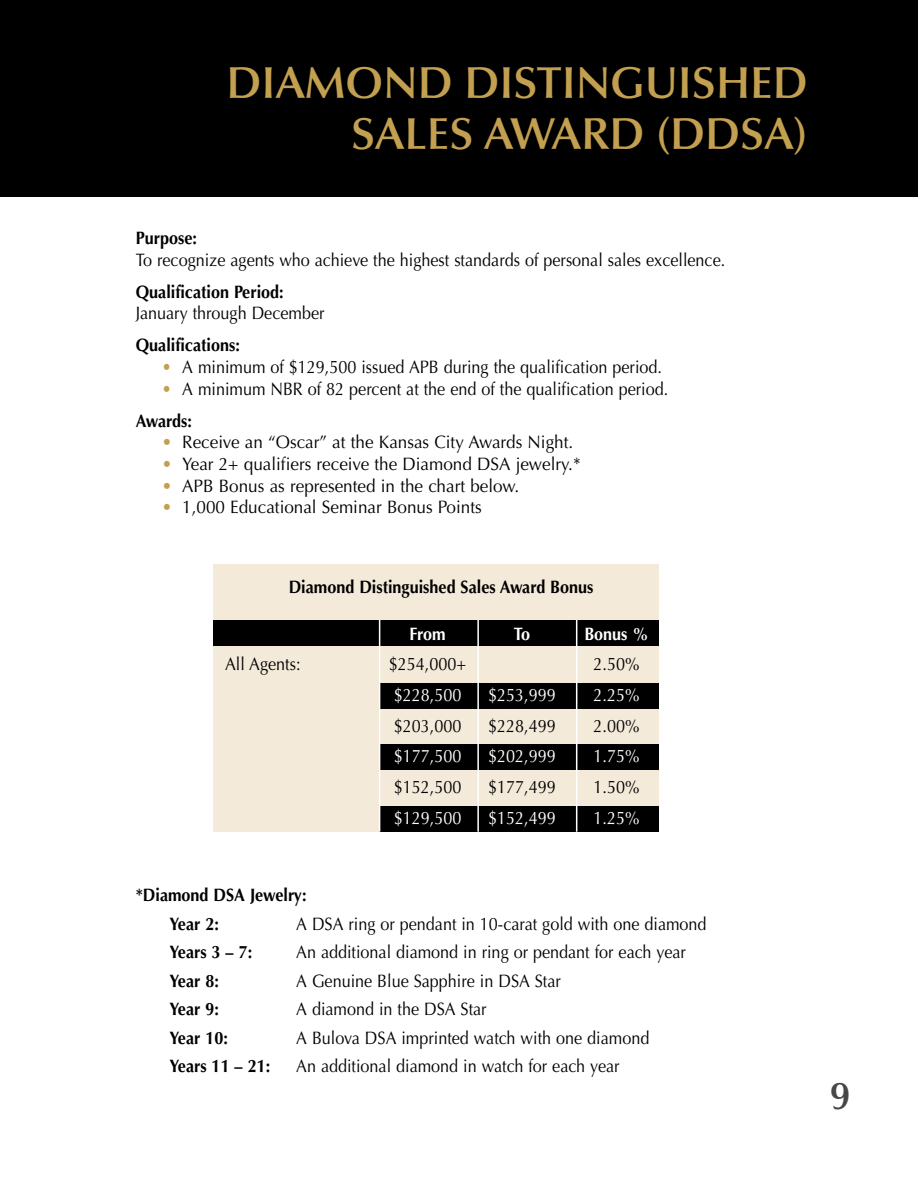
<style>
.page{position:relative;width:918px;height:1188px;background:#fff}
.page>*{position:absolute;margin:0;border:0;box-sizing:border-box;transform-origin:0 0}
.t1{font:600 45px/51px "Optima LT Std";color:#c39f50;text-align:right}
.t2{font:600 39px "Optima LT Std";color:#484647}
.t3{font:18px/32.1px "Optima LT Std";color:#000;scale:.9 1}
.t4{font:18px "Optima LT Std";color:#000;scale:.95 1}
.t5{font:700 18px/28.5px "Optima LT Std";color:#000;scale:.9 1}
.t6{font:18px "Optima LT Std";color:#fff;scale:.9 1}
.t7{font:700 18px "Optima LT Std";color:#fff;scale:.9 1}
.s1{color:#c39f50}
.s2{font-weight:700}
</style>
<div class="page">
<div style="left:0;top:0;width:918px;height:196px;background:#000"></div>
<div style="left:213px;top:564px;width:446px;height:268px;background:#f4eada"></div>
<div style="left:213px;top:620px;width:446px;height:26px;background:#000"></div>
<div style="left:379px;top:683px;width:280px;height:26px;background:#000"></div>
<div style="left:380px;top:745px;width:279px;height:25px;background:#000"></div>
<div style="left:379px;top:806px;width:280px;height:26px;background:#000"></div>
<hr style="left:477px;top:620px;width:2px;height:212px;background:#fff">
<hr style="left:379px;top:620px;width:1px;height:212px;background:#fff">
<hr style="left:576px;top:620px;width:1px;height:212px;background:#fff">
<h1 class="t1" style="left:227px;top:57px;width:583px">DIAMOND DISTINGUISHED<br>SALES AWARD (DDSA)</h1>
<p class="t5" style="left:136px;top:224px;width:70px">Purpose:</p>
<p class="t3" style="left:136px;top:244px;width:657px">To recognize agents who achieve the highest standards of personal sales excellence.</p>
<p class="t5" style="left:136px;top:278px;width:166px">Qualification Period:</p>
<p class="t3" style="left:136px;top:297px;width:211px">January through December</p>
<p class="t5" style="left:136px;top:331px;width:117px">Qualifications:</p>
<p class="t3" style="left:162px;top:351px;width:557px"><span class="s1">•</span> A minimum of $129,500 issued APB during the qualification period.</p>
<p class="t3" style="left:136px;top:373px;width:593px;text-indent:26px"><span class="s1">•</span> A minimum NBR of 82 percent at the end of the qualification period.<br><span class="s2">Awards:</span></p>
<p class="t4" style="left:162px;top:432px;width:435px"><span class="s1">•</span> Receive an “Oscar” at the Kansas City Awards Night.</p>
<p class="t4" style="left:162px;top:453px;width:442px"><span class="s1">•</span> Year 2+ qualifiers receive the Diamond DSA jewelry.*</p>
<p class="t4" style="left:162px;top:475px;width:378px"><span class="s1">•</span> APB Bonus as represented in the chart below.</p>
<p class="t4" style="left:162px;top:497px;width:338px"><span class="s1">•</span> 1,000 Educational Seminar Bonus Points</p>
<p class="t5" style="left:289px;top:573px;width:340px">Diamond Distinguished Sales Award Bonus</p>
<p class="t7" style="left:409px;top:623px;width:42px">From</p>
<p class="t7" style="left:514px;top:623px;width:20px">To</p>
<p class="t7" style="left:584px;top:623px;width:73px">Bonus %</p>
<p class="t3" style="left:225px;top:648px;width:85px">All Agents:</p>
<p class="t3" style="left:389px;top:648px;width:87px">$254,000+</p>
<p class="t3" style="left:594px;top:648px;width:53px">2.50%</p>
<p class="t6" style="left:394px;top:684px;width:77px">$228,500</p>
<p class="t6" style="left:488px;top:684px;width:77px">$253,999</p>
<p class="t6" style="left:594px;top:684px;width:53px">2.25%</p>
<p class="t3" style="left:394px;top:710px;width:77px">$203,000</p>
<p class="t3" style="left:488px;top:710px;width:77px">$228,499</p>
<p class="t3" style="left:594px;top:710px;width:53px">2.00%</p>
<p class="t6" style="left:394px;top:746px;width:77px">$177,500</p>
<p class="t6" style="left:488px;top:746px;width:77px">$202,999</p>
<p class="t6" style="left:594px;top:746px;width:53px">1.75%</p>
<p class="t3" style="left:394px;top:771px;width:77px">$152,500</p>
<p class="t3" style="left:488px;top:771px;width:77px">$177,499</p>
<p class="t3" style="left:594px;top:771px;width:53px">1.50%</p>
<p class="t6" style="left:394px;top:807px;width:77px">$129,500</p>
<p class="t6" style="left:488px;top:807px;width:77px">$152,499</p>
<p class="t6" style="left:594px;top:807px;width:53px">1.25%</p>
<p class="t5" style="left:169px;top:881px;width:154px;text-indent:-34px">*Diamond DSA Jewelry:<br>Year 2:</p>
<p class="t3" style="left:296px;top:908px;width:458px">A DSA ring or pendant in 10-carat gold with one diamond</p>
<p class="t5" style="left:169px;top:938px;width:93px">Years 3 – 7:</p>
<p class="t3" style="left:296px;top:936px;width:435px">An additional diamond in ring or pendant for each year</p>
<p class="t5" style="left:169px;top:967px;width:56px">Year 8:</p>
<p class="t3" style="left:296px;top:965px;width:296px">A Genuine Blue Sapphire in DSA Star</p>
<p class="t5" style="left:169px;top:995px;width:56px">Year 9:</p>
<p class="t3" style="left:296px;top:993px;width:213px">A diamond in the DSA Star</p>
<p class="t5" style="left:169px;top:1024px;width:66px">Year 10:</p>
<p class="t3" style="left:296px;top:1022px;width:394px">A Bulova DSA imprinted watch with one diamond</p>
<p class="t5" style="left:169px;top:1052px;width:113px">Years 11 – 21:</p>
<p class="t3" style="left:296px;top:1050px;width:361px">An additional diamond in watch for each year</p>
<h2 class="t2" style="left:830px;top:1073px;width:22px">9</h2>
</div>
